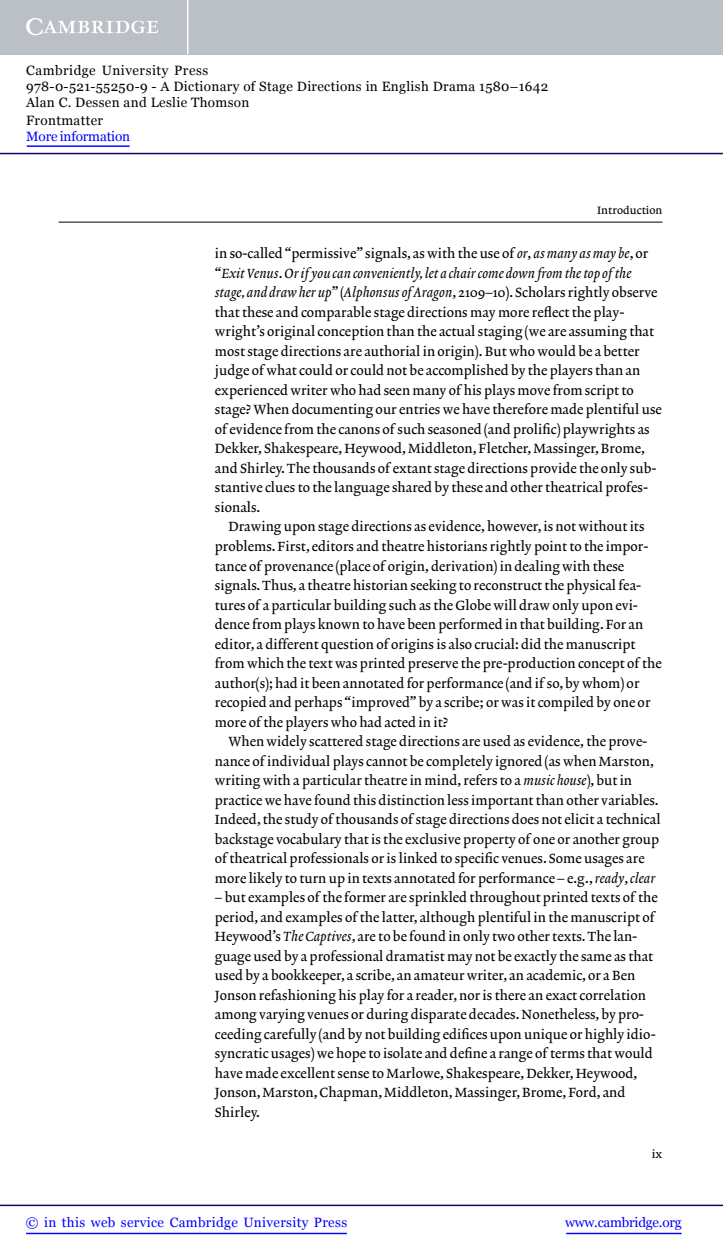
<style>
.page{position:relative;width:723px;height:1256px;background:#fff}
.page>*{position:absolute;margin:0;border:0;box-sizing:border-box;transform-origin:0 0}
.t1{font:13.5px/19.5px "Lexicon No 2 Roman A Txt";letter-spacing:.005em;color:#000}
.t2{font:13.5px "Lexicon No 2 Italic A Txt";letter-spacing:.005em;color:#000}
.t3{font:13.5px/16.2px "Georgia";letter-spacing:.025em;color:#000}
.t4{font:13.5px "Georgia";letter-spacing:.025em;color:#00f}
.t5{font:13.5px "Georgia";letter-spacing:-.015em;color:#00f}
.t6{font:13.5px "Georgia";letter-spacing:-.01em;color:#00f}
.t7{font:12px "Lexicon No 1 Roman A Txt";color:#000}
.t8{font:11.25px "Lexicon No 1 Roman A Txt";letter-spacing:.005em;color:#000}
.s1{font-family:"Lexicon No 2 Italic A Txt"}
.s2{font-family:"Lexicon No 2 Roman A Txt"}
</style>
<div class="page">
<hr style="left:59px;top:222px;width:603px;height:1px;background:#000">
<hr style="left:566px;top:1232px;width:115px;height:1px;background:#00f">
<hr style="left:0;top:1204px;width:723px;height:1px;background:#150666">
<hr style="left:26px;top:1232px;width:321px;height:1px;background:#00f">
<div style="left:0;top:0;width:723px;height:54px;background:#bac0c6"></div>
<svg style="left:26px;top:18px;width:132px;height:17px"></svg>
<hr style="left:187px;top:0;width:1px;height:54px;background:#fff">
<hr style="left:0;top:153px;width:723px;height:1px;background:#150666">
<hr style="left:27px;top:145px;width:103px;height:2px;background:#00f">
<p class="t3" style="left:26px;top:62px;width:524px">Cambridge University Press<br>978-0-521-55250-9 - A Dictionary of Stage Directions in English Drama 1580–1642<br>Alan C. Dessen and Leslie Thomson</p>
<p class="t3" style="left:26px;top:112px;width:78px">Frontmatter</p>
<p class="t6" style="left:26px;top:128px;width:105px">More information</p>
<p class="t8" style="left:597px;top:206px;width:67px">Introduction</p>
<p class="t1" style="left:215px;top:245px;width:435px">in so-called “permissive” signals, as with the use of <span class="s1">or</span>, <span class="s1">as many as may be</span>, or</p>
<p class="t2" style="left:215px;top:267px;width:418px"><span class="s2">“</span>Exit Venus<span class="s2">.</span>Or if you can conveniently, let a chair come down from the top of the</p>
<p class="t2" style="left:215px;top:286px;width:444px">stage, and draw her up<span class="s2">”(</span>Alphonsus of Aragon<span class="s2">, 2109–10). Scholars rightly observe</span></p>
<p class="t1" style="left:215px;top:303px;width:411px">that these and comparable stage directions may more reflect the play-</p>
<p class="t1" style="left:215px;top:323px;width:441px">wright’s original conception than the actual staging (we are assuming that</p>
<p class="t1" style="left:215px;top:342px;width:426px">most stage directions are authorial in origin). But who would be a better</p>
<p class="t1" style="left:215px;top:362px;width:427px">judge of what could or could not be accomplished by the players than an</p>
<p class="t1" style="left:215px;top:381px;width:421px">experienced writer who had seen many of his plays move from script to</p>
<p class="t1" style="left:215px;top:401px;width:449px">stage? When documenting our entries we have therefore made plentiful use</p>
<p class="t1" style="left:215px;top:420px;width:436px">of evidence from the canons of such seasoned (and prolific) playwrights as</p>
<p class="t1" style="left:215px;top:440px;width:432px">Dekker, Shakespeare, Heywood, Middleton, Fletcher, Massinger, Brome,</p>
<p class="t1" style="left:215px;top:459px;width:443px">and Shirley. The thousands of extant stage directions provide the only sub-</p>
<p class="t1" style="left:215px;top:479px;width:435px">stantive clues to the language shared by these and other theatrical profes-</p>
<p class="t1" style="left:215px;top:498px;width:47px">sionals.</p>
<p class="t1" style="left:228px;top:518px;width:418px">Drawing upon stage directions as evidence, however, is not without its</p>
<p class="t1" style="left:215px;top:537px;width:435px">problems. First, editors and theatre historians rightly point to the impor-</p>
<p class="t1" style="left:215px;top:557px;width:411px">tance of provenance (place of origin, derivation) in dealing with these</p>
<p class="t1" style="left:215px;top:576px;width:428px">signals. Thus, a theatre historian seeking to reconstruct the physical fea-</p>
<p class="t1" style="left:215px;top:596px;width:424px">tures of a particular building such as the Globe will draw only upon evi-</p>
<p class="t1" style="left:215px;top:615px;width:430px">dence from plays known to have been performed in that building. For an</p>
<p class="t1" style="left:215px;top:635px;width:422px">editor, a different question of origins is also crucial: did the manuscript</p>
<p class="t1" style="left:215px;top:654px;width:448px">from which the text was printed preserve the pre-production concept of the</p>
<p class="t1" style="left:215px;top:674px;width:426px">author(s); had it been annotated for performance (and if so, by whom) or</p>
<p class="t1" style="left:215px;top:693px;width:437px">recopied and perhaps “improved” by a scribe; or was it compiled by one or</p>
<p class="t1" style="left:215px;top:713px;width:235px">more of the players who had acted in it?</p>
<p class="t1" style="left:228px;top:732px;width:420px">When widely scattered stage directions are used as evidence, the prove-</p>
<p class="t1" style="left:215px;top:752px;width:440px">nance of individual plays cannot be completely ignored (as when Marston,</p>
<p class="t1" style="left:215px;top:771px;width:419px">writing with a particular theatre in mind, refers to a <span class="s1">music house</span>), but in</p>
<p class="t1" style="left:215px;top:791px;width:445px">practice we have found this distinction less important than other variables.</p>
<p class="t1" style="left:215px;top:810px;width:447px">Indeed, the study of thousands of stage directions does not elicit a technical</p>
<p class="t1" style="left:215px;top:830px;width:446px">backstage vocabulary that is the exclusive property of one or another group</p>
<p class="t1" style="left:215px;top:849px;width:431px">of theatrical professionals or is linked to specific venues. Some usages are</p>
<p class="t1" style="left:215px;top:869px;width:442px">more likely to turn up in texts annotated for performance – e.g.,<span class="s1">ready</span>,<span class="s1">clear</span></p>
<p class="t1" style="left:215px;top:888px;width:444px">– but examples of the former are sprinkled throughout printed texts of the period, and examples of the latter, although plentiful in the manuscript of Heywood’s <span class="s1">The Captives</span>, are to be found in only two other texts. The lan&shy;guage used by a professional dramatist may not be exactly the same as that used by a bookkeeper, a scribe, an amateur writer, an academic, or a Ben Jonson refashioning his play for a reader, nor is there an exact correlation among varying venues or during disparate decades. Nonetheless, by pro&shy;ceeding carefully (and by not building edifices upon unique or highly idio&shy;syncratic usages) we hope to isolate and define a range of terms that would have made excellent sense to Marlowe, Shakespeare, Dekker, Heywood, Jonson, Marston, Chapman, Middleton, Massinger, Brome, Ford, and Shirley.</p>
<p class="t7" style="left:652px;top:1148px;width:12px">ix</p>
<p class="t4" style="left:26px;top:1214px;width:323px">© in this web service Cambridge University Press</p>
<p class="t5" style="left:565px;top:1214px;width:118px">www.cambridge.org</p>
</div>
